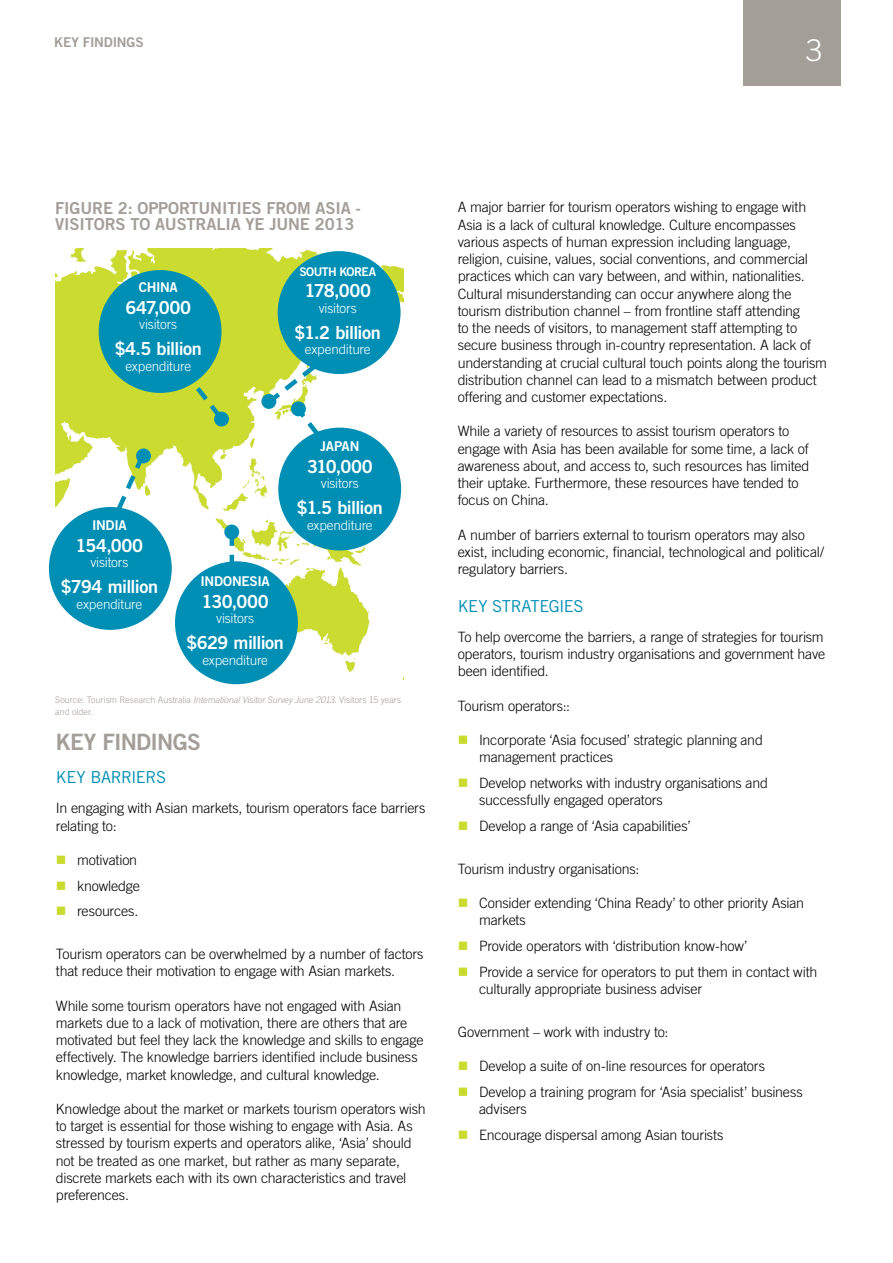
<style>
.page{position:relative;width:893px;height:1263px;background:#fff}
.page>*{position:absolute;margin:0;border:0;box-sizing:border-box;transform-origin:0 0}
.Page_No{font:300 30px "Trade Gothic LT Std";color:#fff}
.t1{font:22.5px "Trade Gothic LT Std Bd 2";letter-spacing:-.03em;color:#a49e99}
.Body_rev{font:18px "Trade Gothic LT Std Bd 2";letter-spacing:-.035em;color:#fff}
.t2{font:16.5px/16.5px "Trade Gothic LT Std Bd 2";letter-spacing:-.01em;color:#a49e99}
.t3{font:16.5px "Trade Gothic LT Std";letter-spacing:-.03em;color:#008fb4}
.Body9_5pt{font:300 14.25px/17.2px "Trade Gothic LT Std";letter-spacing:-.015em;color:#000}
.Body_rev-2{font:300 13.5px "Trade Gothic LT Std";letter-spacing:-.01em;color:#fff}
.Body_rev-3{font:13.5px "Trade Gothic LT Std Bd 2";letter-spacing:-.02em;color:#fff}
.Running_Header_-_War{font:13.5px "Trade Gothic LT Std Bd 2";letter-spacing:-.015em;color:#a49e99}
.Body_rev-4{font:12px "Trade Gothic LT Std Bd 2";letter-spacing:-.045em;color:#fff}
.Body{font:300 9px/12px "Trade Gothic LT Std";color:#a49e99}
.s1{font-style:italic}
.s2{color:#cadb2f}
</style>
<div class="page">
<div style="left:743px;top:0;width:98px;height:85px;background:#a49e99"></div>
<img style="left:55px;top:249px;width:349px;height:430px">
<svg style="left:95px;top:450px;width:53px;height:69px"></svg>
<svg style="left:230px;top:539px;width:4px;height:22px"></svg>
<div style="left:49px;top:507px;width:123px;height:123px;background:#008fb4;border-radius:50%"></div>
<div style="left:175px;top:561px;width:123px;height:123px;background:#008fb4;border-radius:50%"></div>
<div style="left:150px;top:329px;width:76px;height:94px;background:#cbdb30"></div>
<div style="left:278px;top:251px;width:123px;height:123px;background:#008fb4;border-radius:50%"></div>
<div style="left:99px;top:270px;width:123px;height:123px;background:#008fb4;border-radius:50%"></div>
<svg style="left:262px;top:333px;width:103px;height:160px"></svg>
<div style="left:278px;top:428px;width:123px;height:122px;background:#008fb4;border-radius:50%"></div>
<div style="left:136px;top:448px;width:15px;height:15px;background:#008fb4;border-radius:50%"></div>
<div style="left:224px;top:524px;width:15px;height:15px;background:#008fb4;border-radius:50%"></div>
<div style="left:214px;top:412px;width:15px;height:14px;background:#008fb4;border-radius:50%"></div>
<div style="left:261px;top:394px;width:15px;height:15px;background:#008fb4;border-radius:50%"></div>
<div style="left:291px;top:401px;width:15px;height:15px;background:#008fb4;border-radius:50%"></div>
<p class="Running_Header_-_War" style="left:54px;top:34px;width:91px">KEY FINDINGS</p>
<p class="Page_No" style="left:806px;top:32px;width:18px">3</p>
<p class="t2" style="left:55px;top:199px;width:307px">FIGURE 2: OPPORTUNITIES FROM ASIA -<br>VISITORS TO AUSTRALIA YE JUNE 2013</p>
<p class="Body_rev-3" style="left:139px;top:279px;width:41px">CHINA</p>
<p class="Body_rev" style="left:126px;top:296px;width:67px">647,000</p>
<p class="Body_rev-2" style="left:139px;top:317px;width:40px">visitors</p>
<p class="Body_rev" style="left:115px;top:338px;width:89px">$4.5 billion</p>
<p class="Body_rev-2" style="left:125px;top:358px;width:67px">expenditure</p>
<p class="Body_rev-4" style="left:299px;top:264px;width:78px">SOUTH KOREA</p>
<p class="Body_rev" style="left:304px;top:279px;width:68px">178,000</p>
<p class="Body_rev-2" style="left:319px;top:300px;width:40px">visitors</p>
<p class="Body_rev" style="left:295px;top:321px;width:88px">$1.2 billion</p>
<p class="Body_rev-2" style="left:305px;top:341px;width:67px">expenditure</p>
<p class="Body_rev-3" style="left:92px;top:517px;width:36px">INDIA</p>
<p class="Body_rev" style="left:76px;top:534px;width:69px">154,000</p>
<p class="Body_rev-2" style="left:90px;top:554px;width:40px">visitors</p>
<p class="Body_rev" style="left:61px;top:575px;width:99px">$794 million</p>
<p class="Body_rev-2" style="left:77px;top:596px;width:67px">expenditure</p>
<p class="Body_rev-3" style="left:320px;top:438px;width:41px">JAPAN</p>
<p class="Body_rev" style="left:307px;top:455px;width:67px">310,000</p>
<p class="Body_rev-2" style="left:321px;top:476px;width:40px">visitors</p>
<p class="Body_rev" style="left:297px;top:497px;width:87px">$1.5 billion</p>
<p class="Body_rev-2" style="left:307px;top:517px;width:67px">expenditure</p>
<p class="Body_rev-3" style="left:201px;top:573px;width:71px">INDONESIA</p>
<p class="Body_rev" style="left:202px;top:590px;width:69px">130,000</p>
<p class="Body_rev-2" style="left:216px;top:610px;width:40px">visitors</p>
<p class="Body_rev" style="left:186px;top:631px;width:99px">$629 million</p>
<p class="Body_rev-2" style="left:202px;top:652px;width:67px">expenditure</p>
<p class="Body" style="left:55px;top:693px;width:347px">Source: Tourism Research Australia <span class="s1">International Visitor Survey June 2013</span>. Visitors 15 years and older.</p>
<h2 class="t1" style="left:56px;top:728px;width:146px">KEY FINDINGS</h2>
<h2 class="t3" style="left:56px;top:767px;width:112px">KEY BARRIERS</h2>
<p class="Body9_5pt" style="left:56px;top:799px;width:371px">In engaging with Asian markets, tourism operators face barriers relating to:</p>
<p class="Body9_5pt" style="left:56px;top:851px;width:83px"><span class="s2">■</span> motivation</p>
<p class="Body9_5pt" style="left:56px;top:877px;width:86px"><span class="s2">■</span> knowledge</p>
<p class="Body9_5pt" style="left:56px;top:902px;width:84px"><span class="s2">■</span> resources.</p>
<p class="Body9_5pt" style="left:56px;top:945px;width:369px">Tourism operators can be overwhelmed by a number of factors that reduce their motivation to engage with Asian markets.</p>
<p class="Body9_5pt" style="left:56px;top:997px;width:369px">While some tourism operators have not engaged with Asian markets due to a lack of motivation, there are others that are motivated but feel they lack the knowledge and skills to engage effectively. The knowledge barriers identified include business knowledge, market knowledge, and cultural knowledge.</p>
<p class="Body9_5pt" style="left:56px;top:1100px;width:371px">Knowledge about the market or markets tourism operators wish to target is essential for those wishing to engage with Asia. As stressed by tourism experts and operators alike, ‘Asia’ should not be treated as one market, but rather as many separate, discrete markets each with its own characteristics and travel preferences.</p>
<p class="Body9_5pt" style="left:458px;top:198px;width:371px">A major barrier for tourism operators wishing to engage with Asia is a lack of cultural knowledge. Culture encompasses various aspects of human expression including language, religion, cuisine, values, social conventions, and commercial practices which can vary between, and within, nationalities.<br>Cultural misunderstanding can occur anywhere along the tourism distribution channel – from frontline staff attending<br>to the needs of visitors, to management staff attempting to secure business through in-country representation. A lack of understanding at crucial cultural touch points along the tourism distribution channel can lead to a mismatch between product offering and customer expectations.</p>
<p class="Body9_5pt" style="left:458px;top:422px;width:353px">While a variety of resources to assist tourism operators to engage with Asia has been available for some time, a lack of awareness about, and access to, such resources has limited their uptake. Furthermore, these resources have tended to focus on China.</p>
<p class="Body9_5pt" style="left:458px;top:526px;width:368px">A number of barriers external to tourism operators may also exist, including economic, financial, technological and political/ regulatory barriers.</p>
<h2 class="t3" style="left:458px;top:596px;width:127px">KEY STRATEGIES</h2>
<p class="Body9_5pt" style="left:458px;top:628px;width:369px;text-align:justify">To help overcome the barriers, a range of strategies for tourism operators, tourism industry organisations and government have been identified.</p>
<p class="Body9_5pt" style="left:458px;top:697px;width:114px">Tourism operators::</p>
<p class="Body9_5pt" style="left:479px;top:731px;width:285px;text-indent:-21px"><span class="s2">■</span> Incorporate ‘Asia focused’ strategic planning and management practices</p>
<p class="Body9_5pt" style="left:479px;top:774px;width:290px;text-indent:-21px"><span class="s2">■</span> Develop networks with industry organisations and successfully engaged operators</p>
<p class="Body9_5pt" style="left:458px;top:817px;width:234px"><span class="s2">■</span> Develop a range of ‘Asia capabilities’</p>
<p class="Body9_5pt" style="left:458px;top:860px;width:183px">Tourism industry organisations:</p>
<p class="Body9_5pt" style="left:479px;top:894px;width:327px;text-indent:-21px"><span class="s2">■</span> Consider extending ‘China Ready’ to other priority Asian markets</p>
<p class="Body9_5pt" style="left:458px;top:937px;width:291px"><span class="s2">■</span> Provide operators with ‘distribution know-how’</p>
<p class="Body9_5pt" style="left:479px;top:963px;width:340px;text-indent:-21px"><span class="s2">■</span> Provide a service for operators to put them in contact with culturally appropriate business adviser</p>
<p class="Body9_5pt" style="left:458px;top:1023px;width:212px">Government – work with industry to:</p>
<p class="Body9_5pt" style="left:458px;top:1057px;width:309px"><span class="s2">■</span> Develop a suite of on-line resources for operators</p>
<p class="Body9_5pt" style="left:479px;top:1083px;width:325px;text-indent:-21px"><span class="s2">■</span> Develop a training program for ‘Asia specialist’ business advisers</p>
<p class="Body9_5pt" style="left:458px;top:1126px;width:267px"><span class="s2">■</span> Encourage dispersal among Asian tourists</p>
</div>
